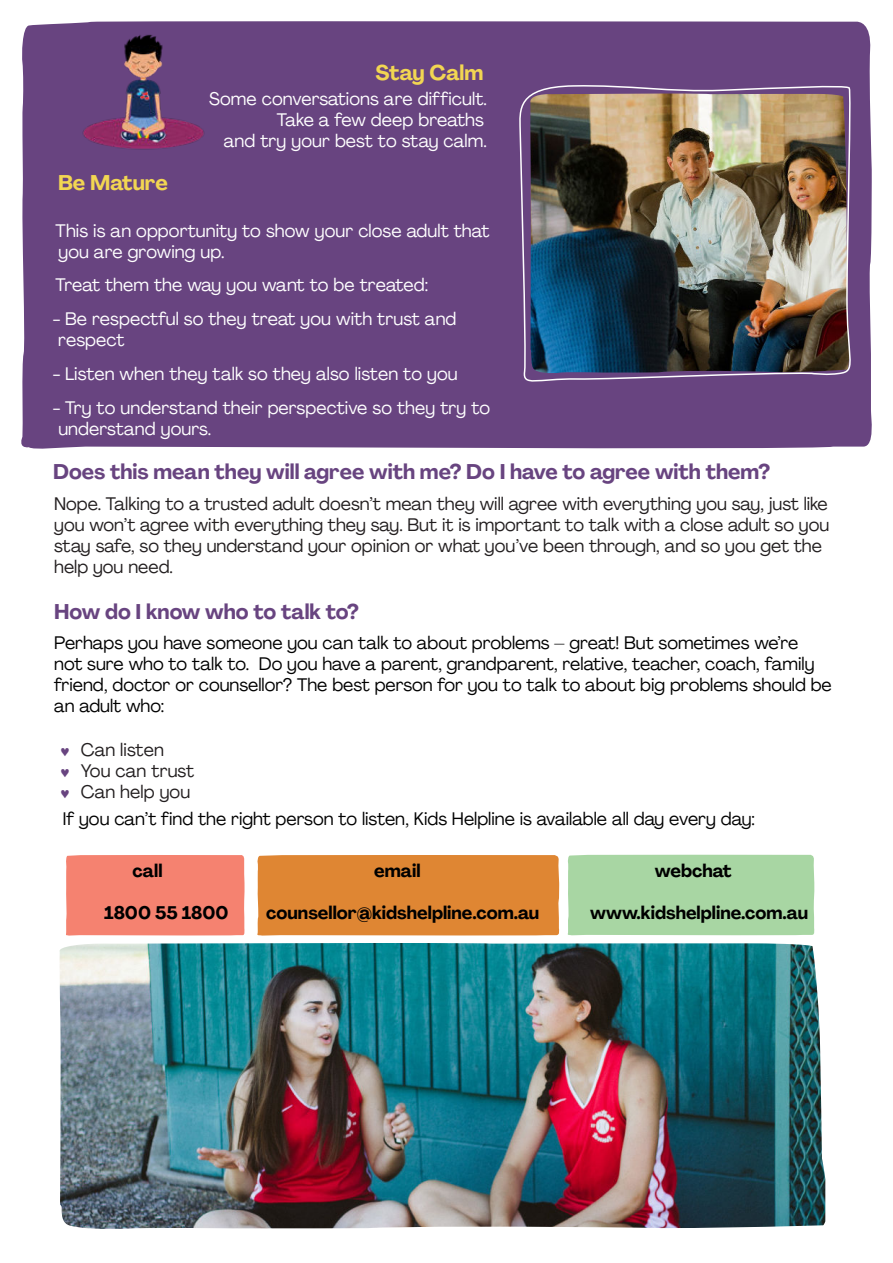
<style>
.page{position:relative;width:893px;height:1263px;background:#fff}
.page>*{position:absolute;margin:0;border:0;box-sizing:border-box;transform-origin:0 0}
.t1{font:700 21px "Agrandir Text";color:#684480}
.t2{font:700 21px "Agrandir Text";color:#f2d652}
.t3{font:18px/21px "Agrandir";letter-spacing:.005em;color:#fff}
.t4{font:18px/21px "Agrandir";color:#000}
.t5{font:18px/21px "Agrandir";color:#231f20}
.t6{font:700 18px "Agrandir Text";color:#000}
.s1{color:#684480}
</style>
<div class="page">
<div style="left:21px;top:21px;width:851px;height:428px;background:#684480"></div>
<img style="left:68px;top:27px;width:151px;height:126px">
<img style="left:516px;top:83px;width:340px;height:304px">
<img style="left:60px;top:943px;width:765px;height:286px">
<div style="left:66px;top:855px;width:179px;height:81px;background:#f58270"></div>
<div style="left:567px;top:855px;width:248px;height:81px;background:#a8d6a3"></div>
<div style="left:257px;top:855px;width:303px;height:81px;background:#df8633"></div>
<p class="t2" style="left:375px;top:64px;width:110px">Stay Calm</p>
<p class="t3" style="left:209px;top:90px;width:279px;text-align:right">Some conversations are difficult.<br>Take a few deep breaths<br>and try your best to stay calm.</p>
<p class="t2" style="left:58px;top:174px;width:111px">Be Mature</p>
<p class="t3" style="left:56px;top:221px;width:435px">This is an opportunity to show your close adult that you are growing up.</p>
<p class="t3" style="left:56px;top:276px;width:374px">Treat them the way you want to be treated:</p>
<p class="t3" style="left:58px;top:310px;width:400px;text-indent:-6px">- Be respectful so they treat you with trust and respect</p>
<p class="t3" style="left:53px;top:365px;width:406px">- Listen when they talk so they also listen to you</p>
<p class="t3" style="left:58px;top:398px;width:433px;text-indent:-6px">- Try to understand their perspective so they try to understand yours.</p>
<p class="t1" style="left:53px;top:463px;width:719px">Does this mean they will agree with me? Do I have to agree with them?</p>
<p class="t5" style="left:54px;top:494px;width:777px">Nope. Talking to a trusted adult doesn’t mean they will agree with everything you say, just like you won’t agree with everything they say. But it is important to talk with a close adult so you stay safe, so they understand your opinion or what you’ve been through, and so you get the help you need.</p>
<p class="t1" style="left:54px;top:603px;width:306px">How do I know who to talk to?</p>
<p class="t4" style="left:54px;top:634px;width:779px">Perhaps you have someone you can talk to about problems – great! But sometimes we’re<br>not sure who to talk to. Do you have a parent, grandparent, relative, teacher, coach, family friend, doctor or counsellor? The best person for you to talk to about big problems should be an adult who:</p>
<p class="t5" style="left:60px;top:741px;width:136px"><span class="s1">♥</span> Can listen<br><span class="s1">♥</span> You can trust <span class="s1">♥</span> Can help you</p>
<p class="t4" style="left:63px;top:810px;width:694px">If you can’t find the right person to listen, Kids Helpline is available all day every day:</p>
<p class="t6" style="left:132px;top:863px;width:32px">call</p>
<p class="t6" style="left:374px;top:863px;width:48px">email</p>
<p class="t6" style="left:655px;top:863px;width:78px">webchat</p>
<p class="t6" style="left:104px;top:905px;width:126px">1800 55 1800</p>
<p class="t6" style="left:266px;top:905px;width:275px">counsellor@kidshelpline.com.au</p>
<p class="t6" style="left:590px;top:905px;width:219px">www.kidshelpline.com.au</p>
</div>
